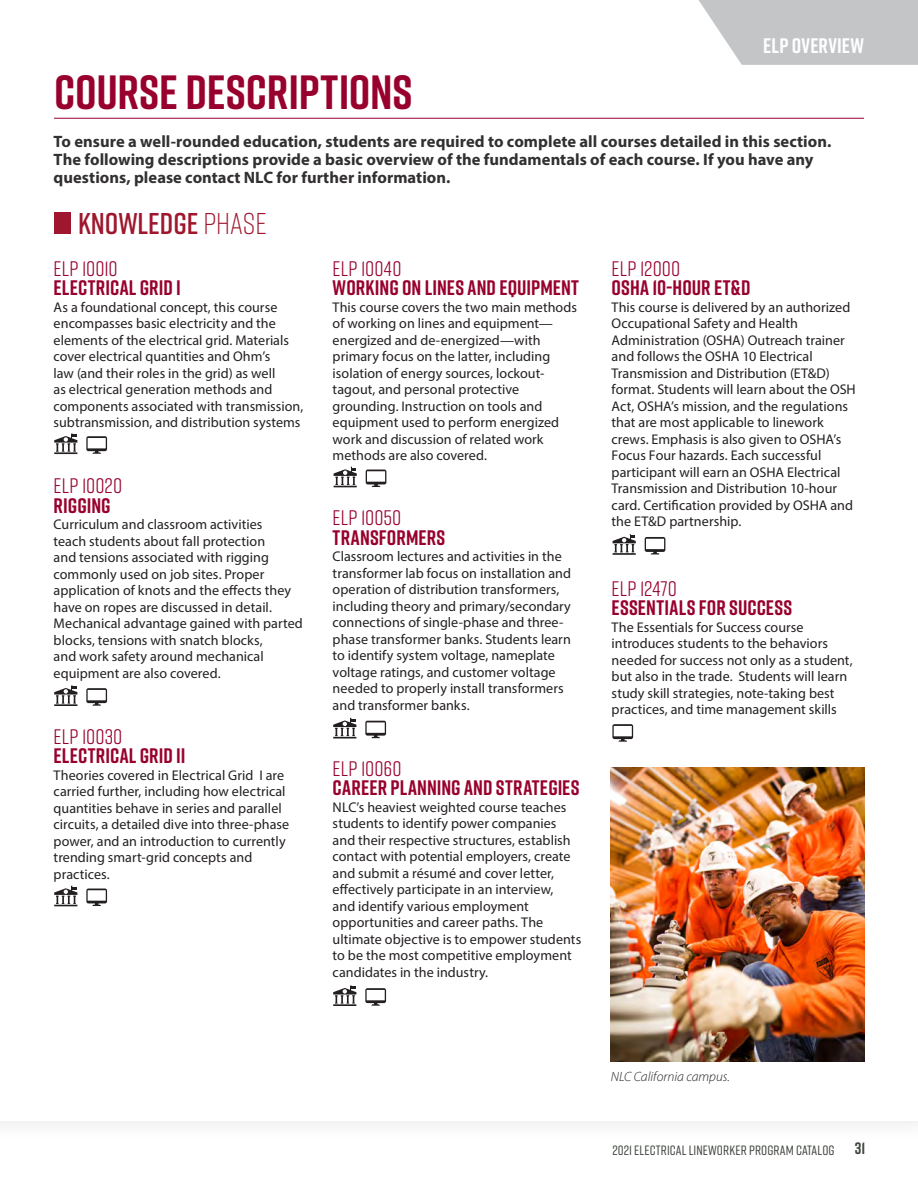
<style>
.page{position:relative;width:918px;height:1188px;background:#fff}
.page>*{position:absolute;margin:0;border:0;box-sizing:border-box;transform-origin:0 0}
.t1{font:700 48px "Rift";letter-spacing:-.005em;color:#98002e}
.t2{font:600 30px "Rift";color:#9f172e}
.t3{font:700 21px "Rift";letter-spacing:.005em;color:#98002e}
.t4{font:21px "Rift";letter-spacing:.005em;color:#98002e}
.t5{font:700 21px "Rift";letter-spacing:.01em;color:#fff}
.t6{font:700 16.5px/18px "Myriad Pro";color:#323031}
.t7{font:700 16.5px "Rift";color:#41463f}
.t8{font:14.1px/16.5px "Myriad Pro";color:#231f20}
.t9{font:500 13.5px "Rift";letter-spacing:.01em;color:#41463f}
.t10{font:italic 300 13.5px "Myriad Pro";color:#231f20}
.s1{font-weight:300}
</style>
<div class="page">
<div style="left:0;top:0;width:918px;height:1143px;background:#fbfbfb"></div>
<div style="left:0;top:0;width:918px;height:1120px;background:#fff"></div>
<svg style="left:698px;top:0;width:220px;height:65px;background:#c9cacc"></svg>
<hr style="left:54px;top:118px;width:810px;height:1px;background:#98002e">
<div style="left:54px;top:213px;width:16px;height:21px;background:#9f172e"></div>
<img style="left:611px;top:768px;width:253px;height:293px">
<hr style="left:54px;top:452px;width:23px;height:2px;background:#231f20">
<svg style="left:54px;top:433px;width:23px;height:19px"></svg>
<svg style="left:86px;top:436px;width:21px;height:18px"></svg>
<hr style="left:54px;top:704px;width:23px;height:2px;background:#231f20">
<svg style="left:54px;top:685px;width:23px;height:19px"></svg>
<svg style="left:86px;top:688px;width:21px;height:18px"></svg>
<svg style="left:54px;top:886px;width:23px;height:20px"></svg>
<svg style="left:86px;top:889px;width:21px;height:17px"></svg>
<svg style="left:334px;top:467px;width:23px;height:20px"></svg>
<svg style="left:366px;top:470px;width:20px;height:17px"></svg>
<hr style="left:333px;top:737px;width:23px;height:2px;background:#231f20">
<svg style="left:333px;top:718px;width:23px;height:18px"></svg>
<svg style="left:365px;top:721px;width:21px;height:17px"></svg>
<hr style="left:333px;top:1004px;width:23px;height:2px;background:#231f20">
<svg style="left:333px;top:985px;width:23px;height:19px"></svg>
<svg style="left:365px;top:988px;width:21px;height:18px"></svg>
<hr style="left:613px;top:553px;width:23px;height:2px;background:#231f20">
<svg style="left:613px;top:534px;width:23px;height:18px"></svg>
<svg style="left:645px;top:537px;width:20px;height:17px"></svg>
<svg style="left:612px;top:724px;width:21px;height:18px"></svg>
<h1 class="t1" style="left:54px;top:58px;width:360px">COURSE DESCRIPTIONS</h1>
<h3 class="t5" style="left:763px;top:31px;width:102px">ELP OVERVIEW</h3>
<p class="t6" style="left:54px;top:132px;width:779px">To ensure a well-rounded education, students are required to complete all courses detailed in this section.<br>The following descriptions provide a basic overview of the fundamentals of each course. If you have any questions, please contact NLC for further information.</p>
<h2 class="t2" style="left:78px;top:202px;width:190px">KNOWLEDGE <span class="s1">PHASE</span></h2>
<h3 class="t4" style="left:54px;top:254px;width:66px">ELP 10010</h3>
<h3 class="t3" style="left:54px;top:273px;width:129px">ELECTRICAL GRID I</h3>
<p class="t8" style="left:54px;top:299px;width:251px">As a foundational concept, this course encompasses basic electricity and the elements of the electrical grid. Materials cover electrical quantities and Ohm’s<br>law (and their roles in the grid) as well<br>as electrical generation methods and components associated with transmission, subtransmission, and distribution systems</p>
<h3 class="t4" style="left:54px;top:471px;width:70px">ELP 10020</h3>
<h3 class="t3" style="left:54px;top:490px;width:58px">RIGGING</h3>
<p class="t8" style="left:54px;top:516px;width:251px">Curriculum and classroom activities<br>teach students about fall protection<br>and tensions associated with rigging commonly used on job sites. Proper application of knots and the effects they have on ropes are discussed in detail.<br>Mechanical advantage gained with parted blocks, tensions with snatch blocks,<br>and work safety around mechanical equipment are also covered.</p>
<h3 class="t4" style="left:54px;top:722px;width:70px">ELP 10030</h3>
<h3 class="t3" style="left:54px;top:741px;width:133px">ELECTRICAL GRID II</h3>
<p class="t8" style="left:54px;top:767px;width:237px">Theories covered in Electrical Grid I are carried further, including how electrical quantities behave in series and parallel circuits, a detailed dive into three-phase power, and an introduction to currently trending smart-grid concepts and practices.</p>
<h3 class="t4" style="left:333px;top:254px;width:70px">ELP 10040</h3>
<h3 class="t3" style="left:333px;top:273px;width:248px">WORKING ON LINES AND EQUIPMENT</h3>
<p class="t8" style="left:333px;top:299px;width:246px">This course covers the two main methods of working on lines and equipment— energized and de-energized—with primary focus on the latter, including isolation of energy sources, lockout&shy;tagout, and personal protective grounding. Instruction on tools and equipment used to perform energized work and discussion of related work methods are also covered.</p>
<h3 class="t4" style="left:333px;top:503px;width:70px">ELP 10050</h3>
<h3 class="t3" style="left:333px;top:523px;width:114px">TRANSFORMERS</h3>
<p class="t8" style="left:333px;top:548px;width:240px">Classroom lectures and activities in the transformer lab focus on installation and operation of distribution transformers, including theory and primary/secondary connections of single-phase and three&shy;phase transformer banks. Students learn to identify system voltage, nameplate voltage ratings, and customer voltage needed to properly install transformers and transformer banks.</p>
<h3 class="t4" style="left:333px;top:754px;width:70px">ELP 10060</h3>
<h3 class="t3" style="left:333px;top:773px;width:248px">CAREER PLANNING AND STRATEGIES</h3>
<p class="t8" style="left:333px;top:799px;width:250px">NLC’s heaviest weighted course teaches students to identify power companies and their respective structures, establish contact with potential employers, create and submit a résumé and cover letter, effectively participate in an interview,<br>and identify various employment opportunities and career paths. The ultimate objective is to empower students to be the most competitive employment candidates in the industry.</p>
<h3 class="t4" style="left:612px;top:254px;width:70px">ELP 12000</h3>
<h3 class="t3" style="left:612px;top:273px;width:140px">OSHA 10-HOUR ET&amp;D</h3>
<p class="t8" style="left:612px;top:299px;width:246px">This course is delivered by an authorized Occupational Safety and Health Administration (OSHA) Outreach trainer and follows the OSHA 10 Electrical Transmission and Distribution (ET&amp;D) format. Students will learn about the OSH Act, OSHA’s mission, and the regulations that are most applicable to linework crews. Emphasis is also given to OSHA’s Focus Four hazards. Each successful participant will earn an OSHA Electrical Transmission and Distribution 10-hour card. Certification provided by OSHA and the ET&amp;D partnership.</p>
<h3 class="t4" style="left:612px;top:574px;width:67px">ELP 12470</h3>
<h3 class="t3" style="left:612px;top:593px;width:182px">ESSENTIALS FOR SUCCESS</h3>
<p class="t8" style="left:612px;top:619px;width:242px">The Essentials for Success course introduces students to the behaviors needed for success not only as a student, but also in the trade. Students will learn study skill strategies, note-taking best practices, and time management skills</p>
<p class="t10" style="left:611px;top:1068px;width:120px">NLC California campus.</p>
<p class="t9" style="left:613px;top:1141px;width:224px">2021 ELECTRICAL LINEWORKER PROGRAM CATALOG</p>
<p class="t7" style="left:855px;top:1137px;width:12px">31</p>
</div>
